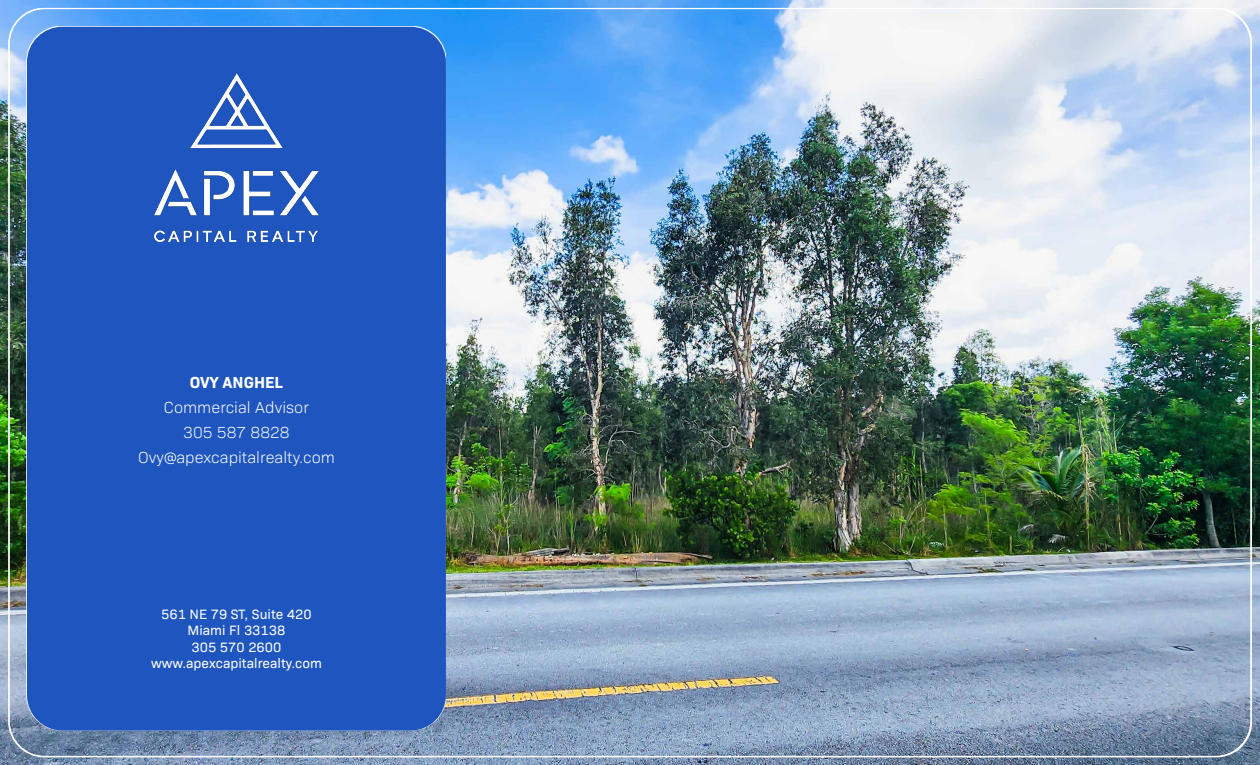
<style>
.page{position:relative;width:1260px;height:765px;background:#fff}
.page>*{position:absolute;margin:0;border:0;box-sizing:border-box;transform-origin:0 0}
.t1{font:300 16.25px/25px "Bio Sans";color:#fff;text-align:center}
.t2{font:700 16.25px "Bio Sans";color:#fff}
.t3{font:13.75px/16.5px "Bio Sans";color:#fff;text-align:center}
</style>
<div class="page">
<img style="left:0;top:0;width:1260px;height:765px">
<img style="left:8px;top:8px;width:1244px;height:749px">
<div style="left:27px;top:27px;width:419px;height:704px;background:#1e55be;border-radius:35px"></div>
<img style="left:155px;top:74px;width:163px;height:167px">
<p class="t2" style="left:190px;top:370px;width:95px">OVY ANGHEL</p>
<p class="t1" style="left:138px;top:394px;width:198px">Commercial Advisor<br>305 587 8828<br>Ovy@apexcapitalrealty.com</p>
<p class="t3" style="left:151px;top:605px;width:172px">561 NE 79 ST, Suite 420<br>Miami Fl 33138<br>305 570 2600 www.apexcapitalrealty.com</p>
</div>
